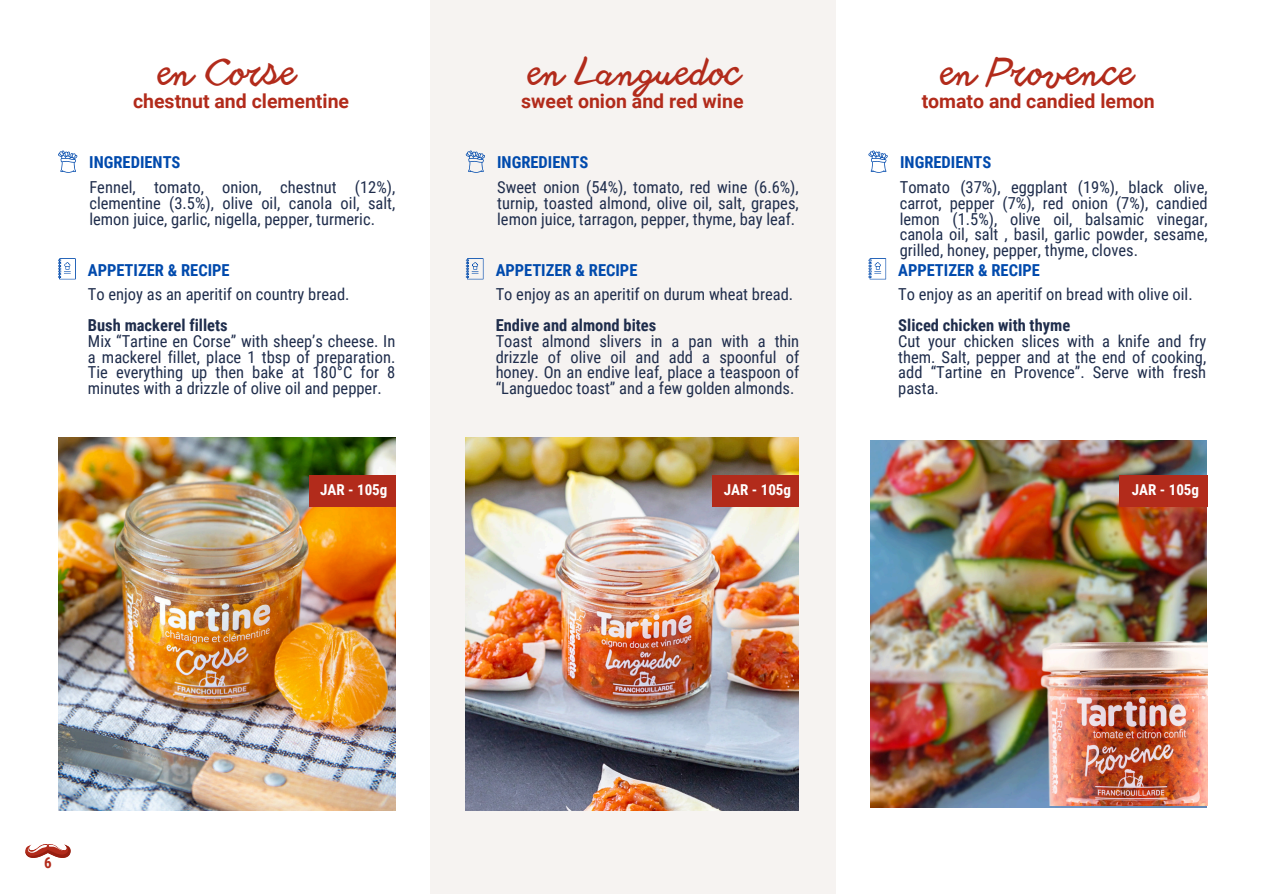
<style>
.page{position:relative;width:1263px;height:894px;background:#fff}
.page>*{position:absolute;margin:0;border:0;box-sizing:border-box;transform-origin:0 0}
.t1{font:300 36px "Another Shabby";color:#b22b1b}
.t2{font:700 19.5px "Roboto";color:#b22b1b}
.t3{font:16.5px/15.8px "Roboto Condensed";color:#1f2d4c;text-align:justify}
.t4{font:700 16.5px "Roboto Condensed";color:#004aad}
.t5{font:700 16.5px "Roboto Condensed";color:#1f2d4c}
.t6{font:700 15px "Roboto Condensed";color:#fff}
.t7{font:700 15px "Roboto Condensed";color:#b22b1b}
</style>
<div class="page">
<div style="left:430px;top:0;width:405px;height:893px;background:#f6f3f1"></div>
<img style="left:58px;top:437px;width:338px;height:372px">
<img style="left:465px;top:437px;width:333px;height:372px">
<img style="left:870px;top:440px;width:336px;height:366px">
<svg style="left:58px;top:258px;width:18px;height:21px"></svg>
<svg style="left:868px;top:258px;width:18px;height:21px"></svg>
<svg style="left:466px;top:258px;width:17px;height:21px"></svg>
<svg style="left:58px;top:150px;width:19px;height:23px"></svg>
<svg style="left:868px;top:150px;width:19px;height:23px"></svg>
<svg style="left:466px;top:150px;width:19px;height:23px"></svg>
<div style="left:309px;top:475px;width:86px;height:31px;background:#b22b1b"></div>
<div style="left:713px;top:475px;width:86px;height:31px;background:#b22b1b"></div>
<div style="left:1119px;top:475px;width:89px;height:31px;background:#b22b1b"></div>
<svg style="left:25px;top:844px;width:46px;height:13px"></svg>
<img style="left:1038px;top:624px;width:170px;height:180px">
<h3 class="t1" style="left:158px;top:54px;width:140px">en Corse</h3>
<p class="t1" style="left:528px;top:54px;width:215px">en Languedoc</p>
<p class="t1" style="left:940px;top:54px;width:195px">en Provence</p>
<h2 class="t2" style="left:133px;top:90px;width:218px">chestnut and clementine</h2>
<p class="t2" style="left:521px;top:90px;width:224px">sweet onion and red wine</p>
<p class="t2" style="left:922px;top:90px;width:235px">tomato and candied lemon</p>
<p class="t4" style="left:89px;top:153px;width:93px">INGREDIENTS</p>
<h4 class="t4" style="left:497px;top:153px;width:93px">INGREDIENTS</h4>
<p class="t4" style="left:900px;top:153px;width:93px">INGREDIENTS</p>
<h2 class="t3" style="left:89px;top:179px;width:307px">Fennel, tomato, onion, chestnut (12%), clementine (3.5%), olive oil, canola oil, salt, lemon juice, garlic, nigella, pepper, turmeric.</h2>
<p class="t3" style="left:900px;top:179px;width:309px">Tomato (37%), eggplant (19%), black olive, carrot, pepper (7%), red onion (7%), candied lemon (1.5%), olive oil, balsamic vinegar, canola oil, salt , basil, garlic powder, sesame, grilled, honey, pepper, thyme, cloves.</p>
<h3 class="t3" style="left:497px;top:179px;width:303px">Sweet onion (54%), tomato, red wine (6.6%), turnip, toasted almond, olive oil, salt, grapes, lemon juice, tarragon, pepper, thyme, bay leaf.</h3>
<p class="t4" style="left:88px;top:261px;width:143px">APPETIZER &amp; RECIPE</p>
<h1 class="t4" style="left:496px;top:261px;width:143px">APPETIZER &amp; RECIPE</h1>
<p class="t4" style="left:898px;top:261px;width:143px">APPETIZER &amp; RECIPE</p>
<p class="t3" style="left:88px;top:286px;width:263px">To enjoy as an aperitif on country bread.</p>
<p class="t5" style="left:88px;top:316px;width:141px">Bush mackerel fillets</p>
<h3 class="t3" style="left:88px;top:333px;width:309px">Mix “Tartine en Corse” with sheep’s cheese. In a mackerel fillet, place 1 tbsp of preparation.<br>Tie everything up then bake at 180°C for 8 minutes with a drizzle of olive oil and pepper.</h3>
<p class="t3" style="left:496px;top:286px;width:299px">To enjoy as an aperitif on durum wheat bread.</p>
<h4 class="t5" style="left:496px;top:316px;width:162px">Endive and almond bites</h4>
<h1 class="t3" style="left:496px;top:333px;width:305px">Toast almond slivers in a pan with a thin drizzle of olive oil and add a spoonful of honey. On an endive leaf, place a teaspoon of “Languedoc toast” and a few golden almonds.</h1>
<p class="t3" style="left:898px;top:286px;width:296px">To enjoy as an aperitif on bread with olive oil.</p>
<p class="t5" style="left:898px;top:316px;width:174px">Sliced chicken with thyme</p>
<p class="t3" style="left:898px;top:333px;width:309px">Cut your chicken slices with a knife and fry them. Salt, pepper and at the end of cooking, add “Tartine en Provence”. Serve with fresh pasta.</p>
<h3 class="t6" style="left:320px;top:480px;width:69px">JAR - 105g</h3>
<p class="t6" style="left:724px;top:480px;width:69px">JAR - 105g</p>
<p class="t6" style="left:1132px;top:480px;width:69px">JAR - 105g</p>
<h3 class="t7" style="left:44px;top:853px;width:9px">6</h3>
</div>
